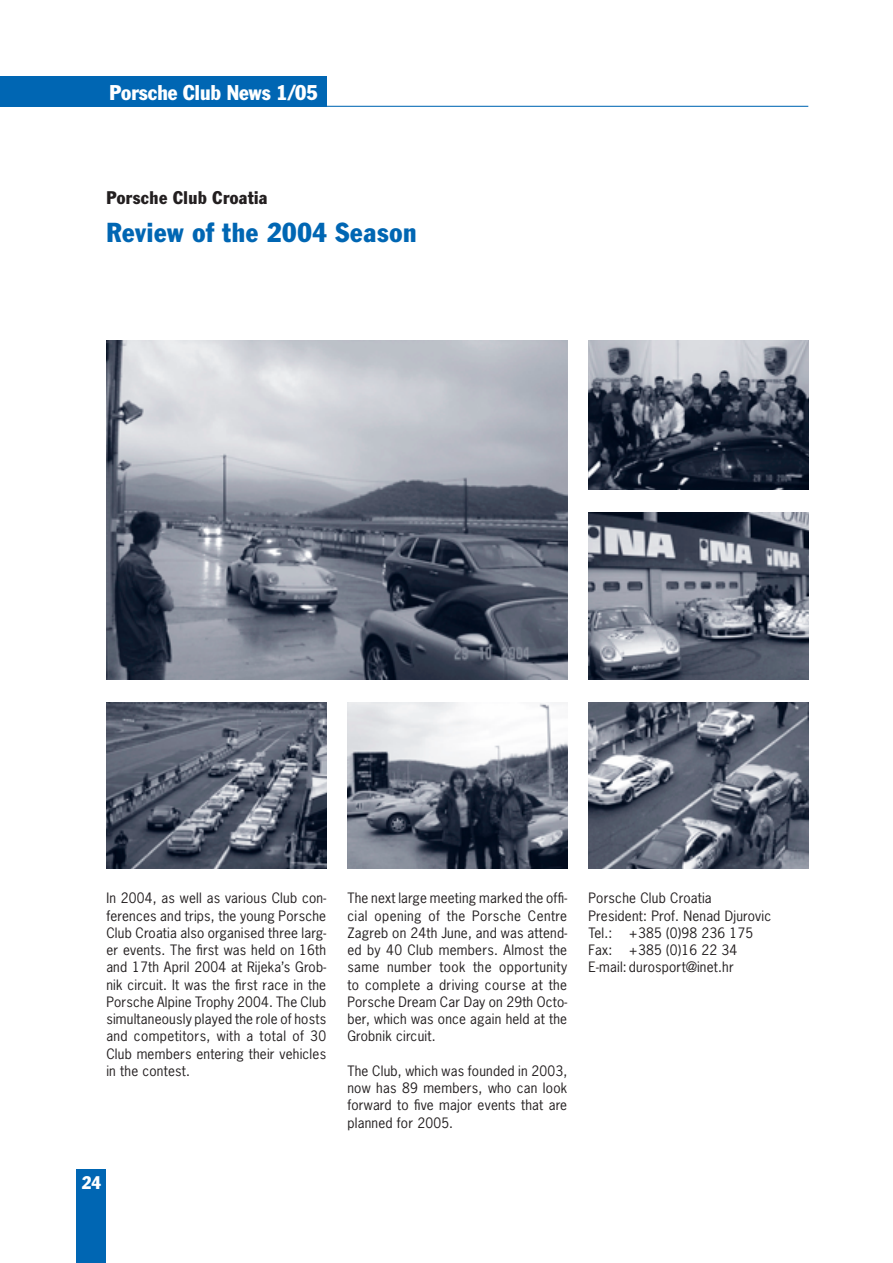
<style>
.page{position:relative;width:893px;height:1263px;background:#fff}
.page>*{position:absolute;margin:0;border:0;box-sizing:border-box;transform-origin:0 0}
.t1{font:condensed 27px "Porsche Franklin Gothic";letter-spacing:.025em;color:#0066b3}
.t2{font:condensed 21px "Porsche Franklin Gothic";color:#fff}
.t3{font:condensed 18px "Porsche Franklin Gothic";letter-spacing:.025em;color:#231f20}
.t4{font:condensed 18px "Porsche Franklin Gothic";color:#fff}
.t5{font:13.5px/17.2px "Porsche News Gothic";letter-spacing:.015em;color:#231f20;text-align:justify}
</style>
<div class="page">
<div style="left:0;top:76px;width:326px;height:30px;background:#0066b3"></div>
<hr style="left:0;top:106px;width:808px;height:1px;background:#0066b3">
<div style="left:77px;top:1169px;width:29px;height:94px;background:#0066b3"></div>
<img style="left:588px;top:513px;width:220px;height:166px">
<img style="left:347px;top:702px;width:220px;height:167px">
<img style="left:106px;top:340px;width:461px;height:339px">
<img style="left:588px;top:702px;width:220px;height:167px">
<img style="left:106px;top:702px;width:220px;height:167px">
<img style="left:588px;top:340px;width:220px;height:149px">
<h2 class="t2" style="left:110px;top:85px;width:210px">Porsche Club News 1/05</h2>
<h3 class="t3" style="left:106px;top:191px;width:163px">Porsche Club Croatia</h3>
<h1 class="t1" style="left:106px;top:222px;width:312px">Review of the 2004 Season</h1>
<p class="t5" style="left:106px;top:891px;width:221px">In 2004, as well as various Club con&shy;ferences and trips, the young Porsche Club Croatia also organised three larg&shy;er events. The first was held on 16th and 17th April 2004 at Rijeka’s Grob&shy;nik circuit. It was the first race in the Porsche Alpine Trophy 2004. The Club simultaneously played the role of hosts and competitors, with a total of 30<br>Club members entering their vehicles in the contest.</p>
<p class="t5" style="left:347px;top:891px;width:221px">The next large meeting marked the offi&shy;cial opening of the Porsche Centre Zagreb on 24th June, and was attend&shy;ed by 40 Club members. Almost the same number took the opportunity to complete a driving course at the Porsche Dream Car Day on 29th Octo&shy;ber, which was once again held at the Grobnik circuit.</p>
<p class="t5" style="left:347px;top:1063px;width:221px">The Club, which was founded in 2003, now has 89 members, who can look forward to five major events that are planned for 2005.</p>
<h3 class="t4" style="left:82px;top:1176px;width:21px">24</h3>
<p class="t5" style="left:588px;top:891px;width:184px;text-align:left">Porsche Club Croatia<br>President: Prof. Nenad Djurovic<br>Tel.: +385 (0)98 236 175<br>Fax: +385 (0)16 22 34<br>E-mail: durosport@inet.hr</p>
</div>
